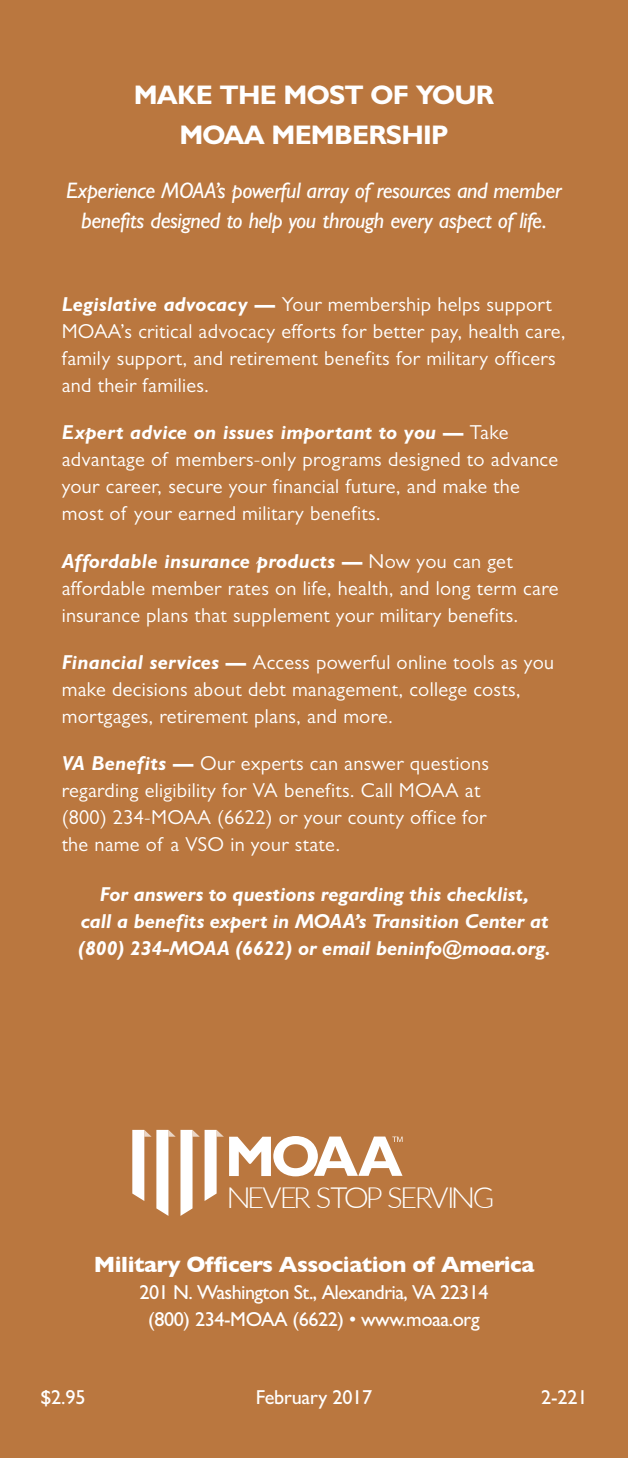
<style>
.page{position:relative;width:628px;height:1458px;background:#ba773f}
.page>*{position:absolute;margin:0;border:0;box-sizing:border-box;transform-origin:0 0}
.t1{font:300 29.25px "Lato";letter-spacing:-.09em;color:#fff;scale:1.14 1}
.t2{font:700 27px/40.5px "Gill Sans MT Pro";letter-spacing:-.03em;color:#fff;text-align:center}
.t3{font:italic 500 22.5px/29.2px "Gill Sans MT Pro";letter-spacing:-.02em;color:#fff;text-align:center}
.t4{font:700 22.5px "Gill Sans";letter-spacing:-.02em;color:#fff}
.t5{font:20.25px/27px "Gill Sans MT Pro";letter-spacing:.015em;color:#fff}
.t6{font:italic 700 20.25px/27px "Gill Sans MT Pro";color:#fff;text-align:center}
.t7{font:500 20.25px/27px "Gill Sans MT Pro";letter-spacing:-.025em;color:#fff;text-align:center}
.s1{font-weight:700;font-style:italic}
</style>
<div class="page">
<svg style="left:132px;top:1130px;width:270px;height:86px"></svg>
<h2 class="t2" style="left:134px;top:74px;width:362px">MAKE THE MOST OF YOUR<br>MOAA MEMBERSHIP</h2>
<p class="t3" style="left:66px;top:176px;width:497px">Experience MOAA’s powerful array of resources and member benefits designed to help you through every aspect of life.</p>
<p class="t5" style="left:62px;top:291px;width:505px"><span class="s1">Legislative advocacy —</span> Your membership helps support MOAA’s critical advocacy efforts for better pay, health care, family support, and retirement benefits for military officers and their families.</p>
<p class="t5" style="left:62px;top:419px;width:498px"><span class="s1">Expert advice on issues important to you —</span> Take advantage of members-only programs designed to advance your career, secure your financial future, and make the most of your earned military benefits.</p>
<p class="t5" style="left:62px;top:547px;width:498px"><span class="s1">Affordable insurance products —</span> Now you can get affordable member rates on life, health, and long term care insurance plans that supplement your military benefits.</p>
<p class="t5" style="left:62px;top:648px;width:494px"><span class="s1">Financial services —</span> Access powerful online tools as you make decisions about debt management, college costs, mortgages, retirement plans, and more.</p>
<p class="t5" style="left:62px;top:750px;width:429px"><span class="s1">VA Benefits —</span> Our experts can answer questions regarding eligibility for VA benefits. Call MOAA at (800) 234-MOAA (6622) or your county office for the name of a VSO in your state.</p>
<p class="t6" style="left:78px;top:880px;width:474px">For answers to questions regarding this checklist,<br>call a benefits expert in MOAA’s Transition Center at (800) 234-MOAA (6622) or email beninfo@moaa.org.</p>
<h1 class="t1" style="left:226px;top:1177px;width:237px">NEVER STOP SERVING</h1>
<p class="t4" style="left:94px;top:1247px;width:442px">Military Officers Association of America</p>
<p class="t7" style="left:139px;top:1279px;width:350px">201 N. Washington St., Alexandria, VA 22314 (800) 234-MOAA (6622) • www.moaa.org</p>
<p class="t7" style="left:41px;top:1384px;width:46px">$2.95</p>
<p class="t7" style="left:256px;top:1384px;width:118px">February 2017</p>
<p class="t7" style="left:541px;top:1384px;width:48px">2-221</p>
</div>
